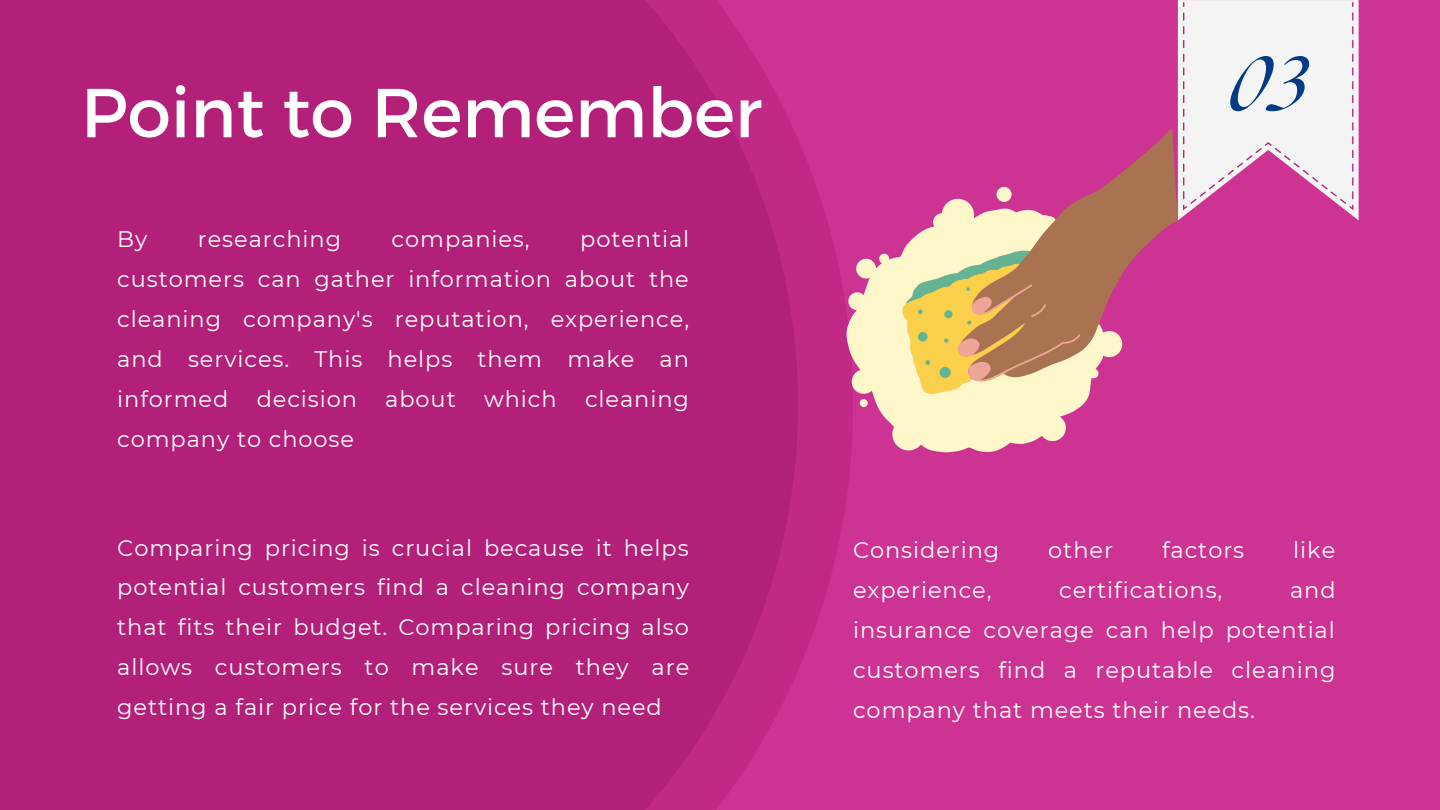
<style>
.page{position:relative;width:1440px;height:810px;background:#cd3392}
.page>*{position:absolute;margin:0;border:0;box-sizing:border-box;transform-origin:0 0}
.t1{font:italic 700 75.4px "The Seasons";color:#023a84}
.t2{font:69.2px "Montserrat";color:#fff}
.t3{font:22.5px/40px "Montserrat";letter-spacing:.04em;color:#fff;text-align:justify}
</style>
<div class="page">
<div style="left:0;top:0;width:798px;height:810px;background:#b2207a"></div>
<svg style="left:1178px;top:0;width:181px;height:220px"></svg>
<svg style="left:1003px;top:128px;width:175px;height:218px"></svg>
<svg style="left:847px;top:187px;width:275px;height:265px"></svg>
<svg style="left:902px;top:250px;width:179px;height:144px;background:#d1b073"></svg>
<h2 class="t2" style="left:81px;top:68px;width:683px">Point to Remember</h2>
<p class="t3" style="left:117px;top:219px;width:574px;text-indent:463px">potential customers can gather information about the cleaning company's reputation, experience, and services. This helps them make an informed</p>
<p class="t3" style="left:117px;top:219px;width:32px">By</p>
<p class="t3" style="left:198px;top:219px;width:145px">researching</p>
<p class="t3" style="left:392px;top:219px;width:139px">companies,</p>
<p class="t3" style="left:257px;top:379px;width:102px">decision</p>
<p class="t3" style="left:385px;top:379px;width:72px">about</p>
<p class="t3" style="left:484px;top:379px;width:74px">which</p>
<p class="t3" style="left:585px;top:379px;width:105px">cleaning</p>
<p class="t3" style="left:117px;top:418px;width:238px">company to choose</p>
<h1 class="t1" style="left:1230px;top:50px;width:78px">03</h1>
<p class="t3" style="left:117px;top:527px;width:574px">Comparing pricing is crucial because it helps potential customers find a cleaning company that fits their budget. Comparing pricing also allows customers to make sure they are getting a fair price for the services they need</p>
<p class="t3" style="left:853px;top:530px;width:148px">Considering</p>
<p class="t3" style="left:1048px;top:530px;width:66px">other</p>
<p class="t3" style="left:1162px;top:530px;width:84px">factors</p>
<p class="t3" style="left:1293px;top:530px;width:43px">like</p>
<p class="t3" style="left:853px;top:570px;width:140px">experience,</p>
<p class="t3" style="left:1059px;top:570px;width:165px">certifications,</p>
<p class="t3" style="left:853px;top:570px;width:484px;text-indent:437px">and insurance coverage can help potential customers find a reputable cleaning company that meets their needs.</p>
</div>
